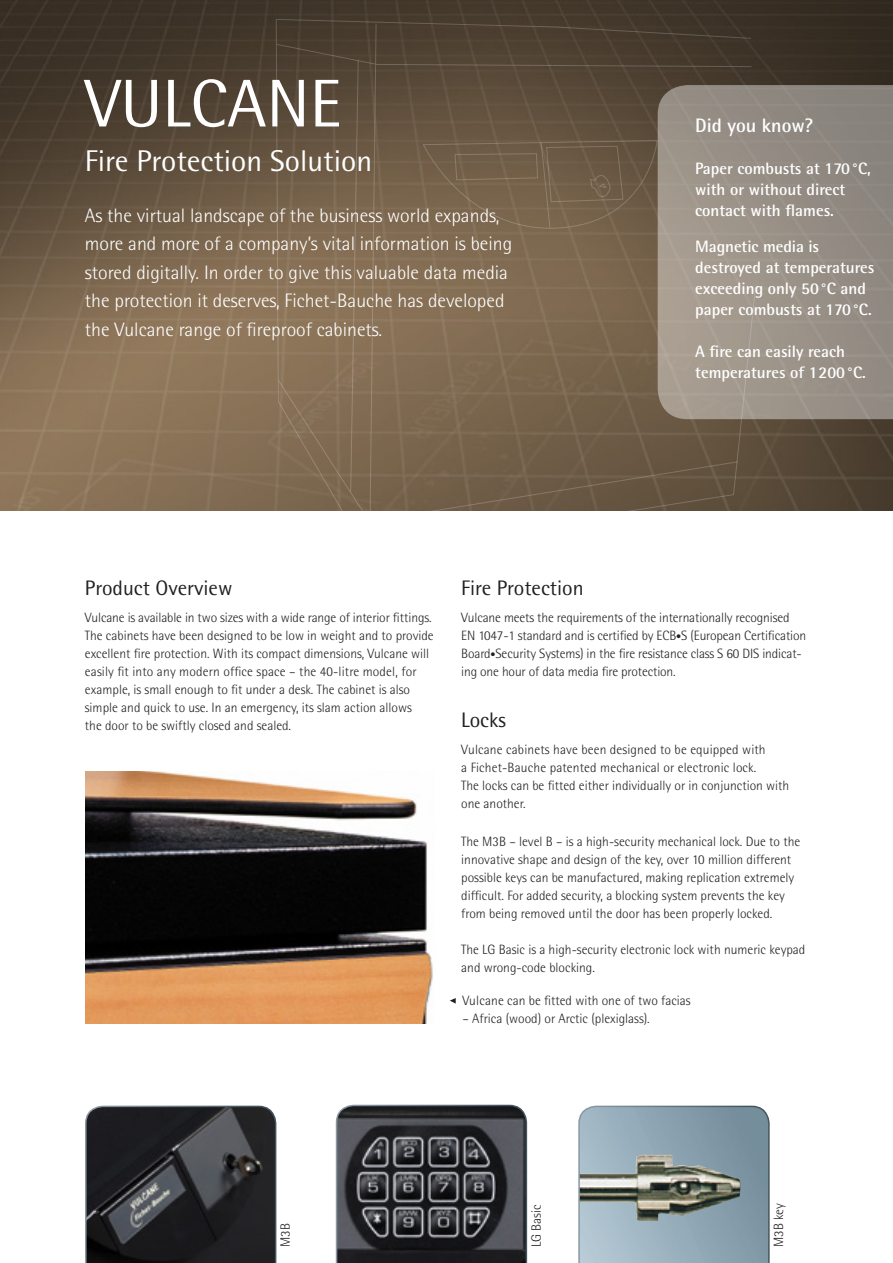
<style>
.page{position:relative;width:893px;height:1263px;background:#fff}
.page>*{position:absolute;margin:0;border:0;box-sizing:border-box;transform-origin:0 0}
.Rubrik_insida{font:67.5px "Rotis Semi Sans Std";color:#fff}
.t1{font:30px "Rotis Semi Sans Std";color:#fff}
.Mellis{font:21px "Rotis Semi Sans Std";color:#231f20}
.ingress{font:300 19.5px/28.5px "Rotis Semi Sans Std";color:#fff}
.t2{font:700 19.5px "Rotis Semi Sans Std";color:#fff}
.t3{font:700 16.5px/21px "Rotis Semi Sans Std";color:#fff}
.Bröd_efter_mellis{font:300 13.5px/18px "Rotis Semi Sans Std";color:#231f20}
.s1{font-size:10.5px}
</style>
<div class="page">
<img style="left:0;top:0;width:893px;height:510px">
<svg style="left:760px;top:85px;width:133px;height:334px;background:#938c83"></svg>
<svg style="left:275px;top:18px;width:485px;height:493px;background:#766551"></svg>
<svg style="left:336px;top:1105px;width:191px;height:158px;background:#3f4044"></svg>
<img style="left:85px;top:771px;width:348px;height:253px">
<svg style="left:578px;top:1106px;width:192px;height:157px;background:#8b9da5"></svg>
<svg style="left:85px;top:1106px;width:191px;height:157px;background:#2d2e31"></svg>
<svg style="left:450px;top:998px;width:6px;height:5px"></svg>
<p class="Rubrik_insida" style="left:85px;top:64px;width:258px">VULCANE</p>
<p class="t1" style="left:85px;top:144px;width:289px">Fire Protection Solution</p>
<p class="ingress" style="left:85px;top:201px;width:429px">As the virtual landscape of the business world expands, more and more of a company’s vital information is being stored digitally. In order to give this valuable data media the protection it deserves, Fichet-Bauche has developed the Vulcane range of fireproof cabinets.</p>
<p class="t2" style="left:695px;top:114px;width:120px">Did you know?</p>
<p class="t3" style="left:695px;top:158px;width:177px">Paper combusts at 170°C, with or without direct contact with flames.</p>
<p class="t3" style="left:695px;top:236px;width:181px">Magnetic media is destroyed at temperatures exceeding only 50°C and paper combusts at 170°C.</p>
<p class="t3" style="left:695px;top:341px;width:172px">A fire can easily reach temperatures of 1200°C.</p>
<p class="Mellis" style="left:85px;top:576px;width:149px">Product Overview</p>
<p class="Bröd_efter_mellis" style="left:85px;top:608px;width:350px">Vulcane is available in two sizes with a wide range of interior fittings.<br>The cabinets have been designed to be low in weight and to provide excellent fire protection. With its compact dimensions, Vulcane will easily fit into any modern office space – the 40-litre model, for example, is small enough to fit under a desk. The cabinet is also simple and quick to use. In an emergency, its slam action allows<br>the door to be swiftly closed and sealed.</p>
<p class="Mellis" style="left:461px;top:576px;width:124px">Fire Protection</p>
<p class="Bröd_efter_mellis" style="left:461px;top:608px;width:347px">Vulcane meets the requirements of the internationally recognised EN 1047-1 standard and is certified by ECB<span class="s1">•</span>S (European Certification Board<span class="s1">•</span>Security Systems) in the fire resistance class S 60 DIS indicat&shy;ing one hour of data media fire protection.</p>
<p class="Mellis" style="left:461px;top:708px;width:46px">Locks</p>
<p class="Bröd_efter_mellis" style="left:461px;top:740px;width:330px">Vulcane cabinets have been designed to be equipped with<br>a Fichet-Bauche patented mechanical or electronic lock.<br>The locks can be fitted either individually or in conjunction with one another.</p>
<p class="Bröd_efter_mellis" style="left:461px;top:832px;width:341px">The M3B – level B – is a high-security mechanical lock. Due to the innovative shape and design of the key, over 10 million different possible keys can be manufactured, making replication extremely difficult. For added security, a blocking system prevents the key from being removed until the door has been properly locked.</p>
<p class="Bröd_efter_mellis" style="left:461px;top:940px;width:346px">The LG Basic is a high-security electronic lock with numeric keypad and wrong-code blocking.</p>
<p class="Bröd_efter_mellis" style="left:462px;top:992px;width:230px">Vulcane can be fitted with one of two facias</p>
<p class="Bröd_efter_mellis" style="left:462px;top:1010px;width:189px">– Africa (wood) or Arctic (plexiglass).</p>
<p class="Bröd_efter_mellis" style="left:276px;top:1247px;width:25px;rotate:-90deg">M3B</p>
<p class="Bröd_efter_mellis" style="left:527px;top:1247px;width:44px;rotate:-90deg">LG Basic</p>
<p class="Bröd_efter_mellis" style="left:770px;top:1247px;width:46px;rotate:-90deg">M3B key</p>
</div>
